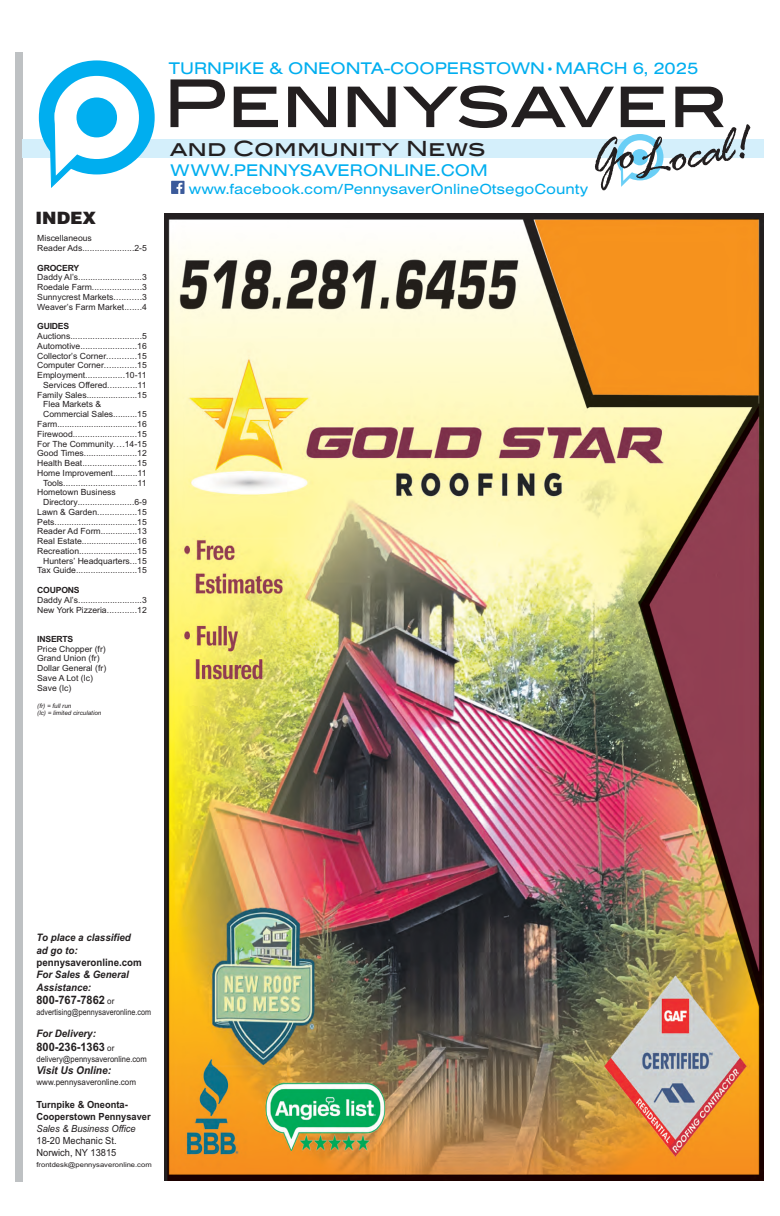
<style>
.page{position:relative;width:780px;height:1216px;background:#fff}
.page>*{position:absolute;margin:0;border:0;box-sizing:border-box;transform-origin:0 0}
.t1{font:65.8px "Blair Md ITCTT Medium+T42";letter-spacing:-.005em;color:#231f20}
.t2{font:53.5px "Rage Italic Plain";color:#231f20}
.t3{font:20.8px "Blair Md ITCTT Medium+T42";color:#231f20}
.t4{font:17.5px "Sans Extended Regular DTC";color:#00aeef}
.t5{font:900 17px "Helvetica";color:#231f20}
.t6{font:15.1px "Sans Extended Regular DTC";color:#00aeef}
.t7{font:11.6px "Arial Bold MT+T42";color:#231f20;scale:.95 1}
.t8{font:10.7px "Arial Bold Italic MT+T42";color:#231f20;scale:.95 1}
.t9{font:10.3px/12.3px "Arial Bold Italic MT+T42";color:#231f20;scale:.95 1}
.t10{font:10.3px "Arial Bold MT+T42";color:#231f20;scale:.95 1}
.t11{font:9.8px/11.8px "Arial Bold MT+T42";color:#231f20;scale:.95 1}
.t12{font:9.8px/11.8px "Arial MT+T42";color:#231f20;scale:.95 1}
.t13{font:9.8px "Arial Italic MT+T42";color:#231f20;scale:.95 1}
.t14{font:8.5px/9.8px "Arial MT+T42";color:#231f20}
.t15{font:8.5px "Arial MT+T42";color:#231f20;scale:.85 1}
.t16{font:8.5px "Arial MT+T42";color:#231f20;scale:.9 1}
.t17{font:8.5px "Arial Bold MT+T42";letter-spacing:-.025em;color:#231f20}
.t18{font:8.5px "Arial MT+T42";color:#231f20;scale:.95 1}
.t19{font:6.7px "Arial MT+T42";color:#231f20;scale:1.13 1}
.t20{font:6.2px/7.1px "Arial Italic MT+T42";color:#231f20}
.s1{font-family:"Arial MT+T42";font-size:8.5px}
</style>
<div class="page">
<div style="left:16px;top:53px;width:6px;height:1128px;background:#bec1c3"></div>
<div style="left:22px;top:139px;width:741px;height:19px;background:#d4effb"></div>
<div style="left:171px;top:181px;width:14px;height:13px;background:#3b5a9a"></div>
<svg style="left:177px;top:183px;width:5px;height:11px"></svg>
<svg style="left:39px;top:60px;width:116px;height:128px"></svg>
<svg style="left:616px;top:134px;width:47px;height:53px"></svg>
<img style="left:164px;top:214px;width:599px;height:966px">
<h3 class="t5" style="left:36px;top:211px;width:62px">INDEX</h3>
<p class="t14" style="left:37px;top:234px;width:111px">Miscellaneous<br>Reader Ads.....................2-5</p>
<p class="t17" style="left:37px;top:264px;width:44px">GROCERY</p>
<p class="t14" style="left:37px;top:273px;width:111px;text-align:justify">Daddy Al’s..........................3<br>Roedale Farm....................3<br>Sunnycrest Markets...........3<br>Weaver’s Farm Market.......4</p>
<p class="t17" style="left:37px;top:323px;width:34px">GUIDES</p>
<p class="t14" style="left:37px;top:332px;width:111px">Auctions.............................5</p>
<p class="t14" style="left:37px;top:342px;width:111px">Automotive.......................16</p>
<p class="t14" style="left:37px;top:351px;width:111px">Collector’s Corner............15</p>
<p class="t14" style="left:37px;top:361px;width:111px">Computer Corner.............15</p>
<p class="t14" style="left:37px;top:371px;width:111px">Employment................10-11</p>
<p class="t14" style="left:43px;top:381px;width:105px">Services Offered............11</p>
<p class="t14" style="left:37px;top:390px;width:111px">Family Sales.....................15</p>
<p class="t14" style="left:43px;top:400px;width:60px">Flea Markets &amp;</p>
<p class="t14" style="left:43px;top:410px;width:105px">Commercial Sales..........15</p>
<p class="t14" style="left:37px;top:420px;width:111px">Farm.................................16</p>
<p class="t14" style="left:37px;top:429px;width:111px">Firewood..........................15</p>
<p class="t14" style="left:37px;top:439px;width:111px">For The Community....14-15</p>
<p class="t14" style="left:37px;top:449px;width:111px">Good Times......................12</p>
<p class="t14" style="left:37px;top:459px;width:111px">Health Beat......................15</p>
<p class="t14" style="left:37px;top:469px;width:111px">Home Improvement..........11</p>
<p class="t14" style="left:43px;top:478px;width:105px">Tools..............................11</p>
<p class="t14" style="left:37px;top:488px;width:80px">Hometown Business</p>
<p class="t14" style="left:43px;top:498px;width:105px">Directory.......................6-9</p>
<p class="t14" style="left:37px;top:508px;width:111px">Lawn &amp; Garden................15</p>
<p class="t14" style="left:37px;top:517px;width:111px">Pets..................................15</p>
<p class="t14" style="left:37px;top:527px;width:111px">Reader Ad Form...............13</p>
<p class="t14" style="left:37px;top:537px;width:111px">Real Estate.......................16</p>
<p class="t14" style="left:37px;top:547px;width:111px">Recreation........................15</p>
<p class="t14" style="left:43px;top:556px;width:105px">Hunters’ Headquarters...15</p>
<p class="t14" style="left:37px;top:566px;width:111px">Tax Guide.........................15</p>
<p class="t17" style="left:37px;top:587px;width:44px">COUPONS</p>
<p class="t14" style="left:37px;top:595px;width:111px">Daddy Al’s..........................3<br>New York Pizzeria............12</p>
<p class="t17" style="left:37px;top:635px;width:38px">INSERTS</p>
<p class="t14" style="left:37px;top:644px;width:71px">Price Chopper (fr)<br>Grand Union (fr)<br>Dollar General (fr)<br>Save A Lot (lc)<br>Save (lc)</p>
<p class="t20" style="left:37px;top:703px;width:66px">(fr) = full run<br>(lc) = limited circulation</p>
<h3 class="t4" style="left:169px;top:58px;width:531px">TURNPIKE &amp; ONEONTA-COOPERSTOWN•MARCH 6, 2025</h3>
<h1 class="t1" style="left:162px;top:66px;width:567px">Pennysaver</h1>
<h3 class="t4" style="left:171px;top:159px;width:319px">WWW.PENNYSAVERONLINE.COM</h3>
<h2 class="t2" style="left:588px;top:147px;width:162px;rotate:-9deg">GoLocal!</h2>
<h3 class="t3" style="left:170px;top:136px;width:317px">and Community News</h3>
<h3 class="t6" style="left:189px;top:180px;width:401px">www.facebook.com/PennysaverOnlineOtsegoCounty</h3>
<p class="t9" style="left:37px;top:932px;width:101px">To place a classified ad go to:</p>
<p class="t10" style="left:37px;top:958px;width:112px">pennysaveronline.com</p>
<p class="t9" style="left:37px;top:969px;width:99px">For Sales &amp; General<br>Assistance:</p>
<h3 class="t7" style="left:37px;top:995px;width:83px">800-767-7862 <span class="s1">or</span></h3>
<p class="t15" style="left:37px;top:1009px;width:136px">advertising@pennysaveronline.com</p>
<p class="t9" style="left:37px;top:1028px;width:64px">For Delivery:</p>
<h3 class="t7" style="left:37px;top:1042px;width:83px">800-236-1363 <span class="s1">or</span></h3>
<p class="t16" style="left:37px;top:1055px;width:124px">delivery@pennysaveronline.com</p>
<p class="t8" style="left:37px;top:1066px;width:80px">Visit Us Online:</p>
<p class="t18" style="left:37px;top:1078px;width:106px">www.pennysaveronline.com</p>
<p class="t11" style="left:37px;top:1099px;width:122px">Turnpike &amp; Oneonta-<br>Cooperstown Pennysaver</p>
<p class="t13" style="left:37px;top:1124px;width:106px">Sales &amp; Business Office</p>
<p class="t12" style="left:37px;top:1135px;width:86px">18-20 Mechanic St.<br>Norwich, NY 13815</p>
<p class="t19" style="left:37px;top:1162px;width:103px">frontdesk@pennysaveronline.com</p>
</div>
